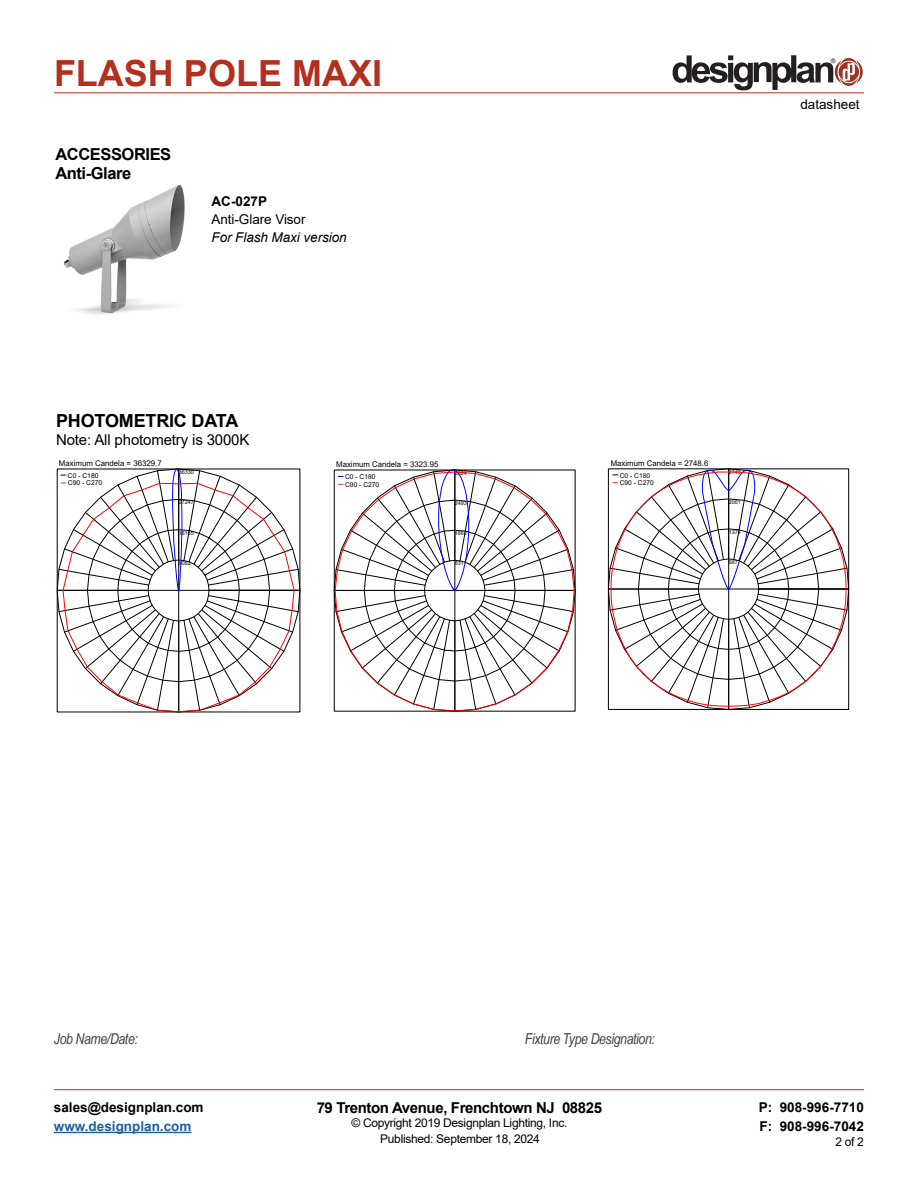
<style>
.page{position:relative;width:918px;height:1188px;background:#fff}
.page>*{position:absolute;margin:0;border:0;box-sizing:border-box;transform-origin:0 0}
.t1{font:700 36px "Arial";color:#b32f1e}
.t2{font:700 18px "Arial";letter-spacing:-.01em;color:#000}
.t3{font:700 16.5px/19.8px "Arial";letter-spacing:-.025em;color:#000}
.t4{font:italic 15px "Arial Narrow";letter-spacing:-.025em;color:#414042}
.t5{font:700 15px "Arial";letter-spacing:-.025em;color:#000}
.t6{font:15px "Arial";letter-spacing:-.01em;color:#000}
.t7{font:700 13.5px/19.5px "Arial";color:#000}
.t8{font:13.5px "Arial";letter-spacing:-.005em;color:#000}
.t9{font:italic 13.5px "Arial";letter-spacing:-.005em;color:#000}
.t10{font:700 13.5px "Arial";color:#215e9e}
.t11{font:12px "Arial";letter-spacing:-.025em;color:#000}
.t12{font:7.8px "Arial";color:#000}
.t13{font:6.75px/7.5px "Arial";color:#000}
.t14{font:6.3px "Helvetica";color:#231f20}
.t15{font:5.55px "Arial";letter-spacing:.005em;color:#000}
.t16{font:5.4px "Arial";letter-spacing:.005em;color:#000}
</style>
<div class="page">
<hr style="left:54px;top:93px;width:810px;height:1px;background:#b32f1e">
<hr style="left:54px;top:1089px;width:810px;height:1px;background:#b32f1e">
<hr style="left:54px;top:1132px;width:137px;height:1px;background:#215e9e">
<svg style="left:673px;top:55px;width:190px;height:35px"></svg>
<svg style="left:336px;top:470px;width:239px;height:239px"></svg>
<svg style="left:59px;top:469px;width:239px;height:241px"></svg>
<svg style="left:608px;top:469px;width:241px;height:240px"></svg>
<svg style="left:610px;top:470px;width:237px;height:238px"></svg>
<img style="left:64px;top:185px;width:121px;height:129px">
<h1 class="t1" style="left:54px;top:48px;width:330px">FLASH POLE MAXI</h1>
<p class="t14" style="left:831px;top:58px;width:6px">®</p>
<h3 class="t3" style="left:55px;top:144px;width:117px">ACCESSORIES<br>Anti-Glare</h3>
<p class="t7" style="left:212px;top:192px;width:57px">AC-027P</p>
<p class="t8" style="left:212px;top:210px;width:96px">Anti-Glare Visor</p>
<p class="t9" style="left:212px;top:229px;width:137px">For Flash Maxi version</p>
<h2 class="t2" style="left:56px;top:408px;width:184px">PHOTOMETRIC DATA</h2>
<p class="t6" style="left:56px;top:429px;width:195px">Note: All photometry is 3000K</p>
<p class="t12" style="left:59px;top:458px;width:105px">Maximum Candela = 36329.7</p>
<p class="t13" style="left:68px;top:472px;width:36px">C0 - C180<br>C90 - C270</p>
<p class="t15" style="left:179px;top:468px;width:17px">36330</p>
<p class="t12" style="left:336px;top:459px;width:104px">Maximum Candela = 3323.95</p>
<p class="t13" style="left:345px;top:473px;width:36px">C0 - C180<br>C90 - C270</p>
<p class="t16" style="left:455px;top:469px;width:14px">3324</p>
<p class="t15" style="left:179px;top:499px;width:17px">27247</p>
<p class="t16" style="left:455px;top:499px;width:14px">2493</p>
<p class="t15" style="left:179px;top:529px;width:17px">18165</p>
<p class="t16" style="left:455px;top:530px;width:14px">1662</p>
<p class="t15" style="left:179px;top:559px;width:14px">9082</p>
<p class="t16" style="left:455px;top:560px;width:11px">831</p>
<p class="t8" style="left:800px;top:95px;width:61px">datasheet</p>
<p class="t12" style="left:611px;top:458px;width:99px">Maximum Candela = 2748.6</p>
<p class="t13" style="left:620px;top:471px;width:36px">C0 - C180<br>C90 - C270</p>
<p class="t16" style="left:729px;top:468px;width:14px">2749</p>
<p class="t16" style="left:729px;top:498px;width:14px">2061</p>
<p class="t16" style="left:729px;top:528px;width:14px">1374</p>
<p class="t16" style="left:729px;top:558px;width:11px">687</p>
<p class="t4" style="left:54px;top:1028px;width:85px">Job Name/Date:</p>
<p class="t4" style="left:525px;top:1029px;width:132px">Fixture Type Designation:</p>
<p class="t7" style="left:54px;top:1097px;width:151px">sales@designplan.com</p>
<p class="t10" style="left:54px;top:1117px;width:139px">www.designplan.com</p>
<p class="t5" style="left:317px;top:1097px;width:287px">79 Trenton Avenue, Frenchtown NJ 08825</p>
<p class="t11" style="left:351px;top:1115px;width:217px">© Copyright 2019 Designplan Lighting, Inc.</p>
<p class="t7" style="left:759px;top:1097px;width:107px">P: 908-996-7710<br>F: 908-996-7042</p>
<p class="t11" style="left:380px;top:1130px;width:161px">Published: September 18, 2024</p>
<p class="t11" style="left:835px;top:1133px;width:30px">2 of 2</p>
</div>
